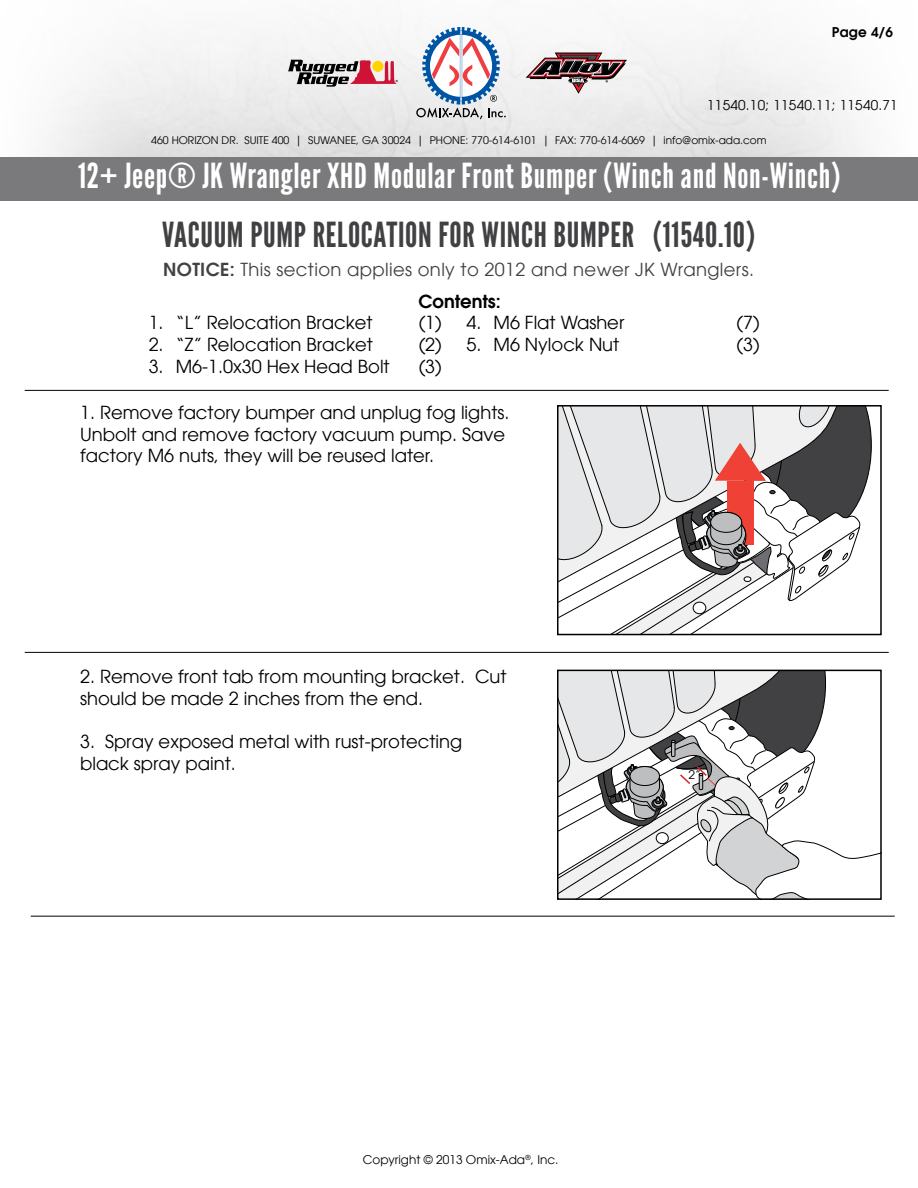
<style>
.page{position:relative;width:918px;height:1188px;background:#fff}
.page>*{position:absolute;margin:0;border:0;box-sizing:border-box;transform-origin:0 0}
.t1{font:34.5px "League Gothic";letter-spacing:.02em;color:#fff}
.t2{font:34.5px "League Gothic";letter-spacing:.02em;color:#414042}
.t3{font:18px/21.6px "Avant Garde LT";color:#000}
.t4{font:18px "Avant Garde LT";letter-spacing:.02em;color:#414042}
.t5{font:600 18px "Avant Garde LT";color:#000}
.t6{font:13.5px "Avant Garde LT";letter-spacing:.02em;color:#000}
.t7{font:600 13.5px "Avant Garde LT";color:#000}
.t8{font:12px "Avant Garde LT";color:#000}
.t9{font:10.5px "Avant Garde LT";color:#000}
.s1{font-weight:600}
</style>
<div class="page">
<svg style="left:416px;top:27px;width:90px;height:92px"></svg>
<svg style="left:526px;top:53px;width:101px;height:41px"></svg>
<svg style="left:288px;top:60px;width:110px;height:27px"></svg>
<div style="left:1px;top:157px;width:917px;height:44px;background:#7a797b"></div>
<hr style="left:25px;top:390px;width:864px;height:1px;background:#000">
<hr style="left:25px;top:652px;width:864px;height:1px;background:#000">
<hr style="left:31px;top:916px;width:864px;height:1px;background:#000">
<svg style="left:560px;top:408px;width:312px;height:224px"></svg>
<div style="left:557px;top:405px;width:325px;height:230px;border:2px solid #000"></div>
<svg style="left:558px;top:670px;width:323px;height:229px"></svg>
<p class="t7" style="left:832px;top:23px;width:63px">Page 4/6</p>
<p class="t6" style="left:707px;top:97px;width:192px">11540.10; 11540.11; 11540.71</p>
<p class="t9" style="left:151px;top:134px;width:617px">460 HORIZON DR. SUITE 400 | SUWANEE, GA 30024 | PHONE: 770-614-6101 | FAX: 770-614-6069 | info@omix-ada.com</p>
<h1 class="t1" style="left:78px;top:156px;width:764px">12+ Jeep® JK Wrangler XHD Modular Front Bumper (Winch and Non-Winch)</h1>
<h1 class="t2" style="left:162px;top:215px;width:595px">VACUUM PUMP RELOCATION FOR WINCH BUMPER (11540.10)</h1>
<p class="t4" style="left:163px;top:258px;width:592px"><span class="s1">NOTICE:</span> This section applies only to 2012 and newer JK Wranglers.</p>
<p class="t5" style="left:419px;top:290px;width:84px">Contents:</p>
<p class="t3" style="left:149px;top:312px;width:225px">1. “L” Relocation Bracket</p>
<p class="t3" style="left:419px;top:312px;width:25px">(1)</p>
<p class="t3" style="left:149px;top:334px;width:226px">2. “Z” Relocation Bracket</p>
<p class="t3" style="left:419px;top:334px;width:25px">(2)</p>
<p class="t3" style="left:149px;top:355px;width:243px">3. M6-1.0x30 Hex Head Bolt</p>
<p class="t3" style="left:419px;top:355px;width:25px">(3)</p>
<p class="t3" style="left:466px;top:312px;width:159px">4. M6 Flat Washer</p>
<p class="t3" style="left:736px;top:312px;width:25px">(7)</p>
<p class="t3" style="left:466px;top:334px;width:154px">5. M6 Nylock Nut</p>
<p class="t3" style="left:736px;top:334px;width:25px">(3)</p>
<p class="t3" style="left:80px;top:402px;width:431px">1. Remove factory bumper and unplug fog lights.<br>Unbolt and remove factory vacuum pump. Save factory M6 nuts, they will be reused later.</p>
<p class="t3" style="left:80px;top:666px;width:428px">2. Remove front tab from mounting bracket. Cut should be made 2 inches from the end.</p>
<p class="t3" style="left:80px;top:731px;width:384px">3. Spray exposed metal with rust-protecting black spray paint.</p>
<p class="t8" style="left:688px;top:768px;width:14px">2”</p>
<p class="t8" style="left:363px;top:1153px;width:197px">Copyright © 2013 Omix-Ada<sup>®</sup>, Inc.</p>
</div>
